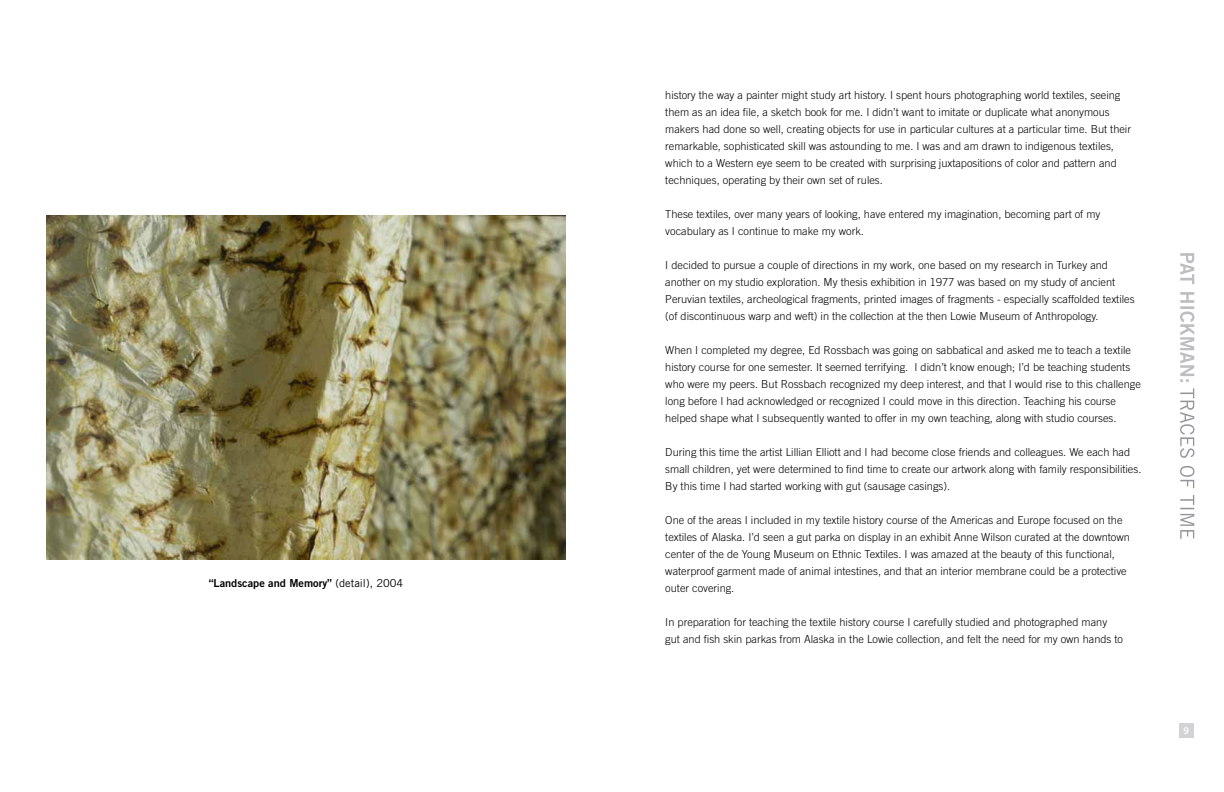
<style>
.page{position:relative;width:1224px;height:792px;background:#fff}
.page>*{position:absolute;margin:0;border:0;box-sizing:border-box;transform-origin:0 0}
.t1{font:300 11px/17px "Trade Gothic";color:#000}
.t2{font:11px "Trade Gothic Bold Two";color:#000}
.t3{font:9.3px "Trade Gothic Bold Two";color:#fff}
.s1{font-family:"Trade Gothic"}
</style>
<div class="page">
<svg style="left:1180px;top:388px;width:14px;height:151px"></svg>
<svg style="left:1180px;top:253px;width:14px;height:129px"></svg>
<img style="left:46px;top:216px;width:520px;height:343px">
<div style="left:1179px;top:723px;width:15px;height:15px;background:#d1d3d4"></div>
<p class="t2" style="left:209px;top:576px;width:196px">“Landscape and Memory” <span class="s1">(detail), 2004</span></p>
<p class="t1" style="left:665px;top:86px;width:467px">history the way a painter might study art history. I spent hours photographing world textiles, seeing them as an idea file, a sketch book for me. I didn’t want to imitate or duplicate what anonymous makers had done so well, creating objects for use in particular cultures at a particular time. But their remarkable, sophisticated skill was astounding to me. I was and am drawn to indigenous textiles, which to a Western eye seem to be created with surprising juxtapositions of color and pattern and techniques, operating by their own set of rules.</p>
<p class="t1" style="left:665px;top:205px;width:437px">These textiles, over many years of looking, have entered my imagination, becoming part of my vocabulary as I continue to make my work.</p>
<p class="t1" style="left:665px;top:256px;width:471px">I decided to pursue a couple of directions in my work, one based on my research in Turkey and another on my studio exploration. My thesis exhibition in 1977 was based on my study of ancient Peruvian textiles, archeological fragments, printed images of fragments - especially scaffolded textiles (of discontinuous warp and weft) in the collection at the then Lowie Museum of Anthropology.</p>
<p class="t1" style="left:665px;top:341px;width:477px">When I completed my degree, Ed Rossbach was going on sabbatical and asked me to teach a textile history course for one semester. It seemed terrifying. I didn’t know enough; I’d be teaching students who were my peers. But Rossbach recognized my deep interest, and that I would rise to this challenge long before I had acknowledged or recognized I could move in this direction. Teaching his course helped shape what I subsequently wanted to offer in my own teaching, along with studio courses.</p>
<p class="t1" style="left:665px;top:443px;width:478px">During this time the artist Lillian Elliott and I had become close friends and colleagues. We each had small children, yet were determined to find time to create our artwork along with family responsibilities.<br>By this time I had started working with gut (sausage casings).</p>
<p class="t1" style="left:665px;top:511px;width:466px">One of the areas I included in my textile history course of the Americas and Europe focused on the textiles of Alaska. I’d seen a gut parka on display in an exhibit Anne Wilson curated at the downtown center of the de Young Museum on Ethnic Textiles. I was amazed at the beauty of this functional, waterproof garment made of animal intestines, and that an interior membrane could be a protective outer covering.</p>
<p class="t1" style="left:665px;top:613px;width:459px">In preparation for teaching the textile history course I carefully studied and photographed many gut and fish skin parkas from Alaska in the Lowie collection, and felt the need for my own hands to</p>
<p class="t3" style="left:1183px;top:725px;width:7px">9</p>
</div>
